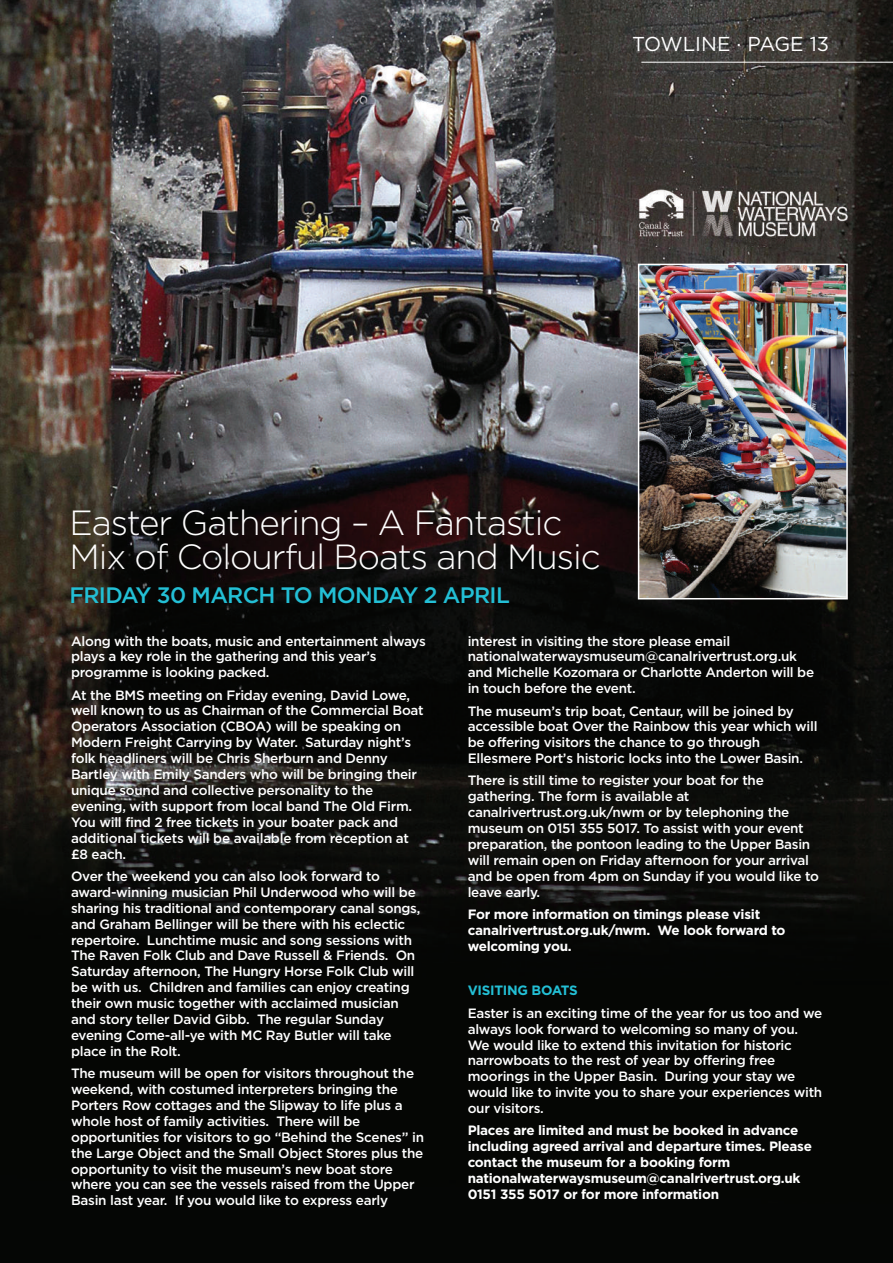
<style>
.page{position:relative;width:893px;height:1263px;background:#fff}
.page>*{position:absolute;margin:0;border:0;box-sizing:border-box;transform-origin:0 0}
.t1{font:300 34.95px/33.6px "Gotham";letter-spacing:-.03em;color:#fff}
.t2{font:500 22.35px "Gotham";letter-spacing:-.03em;color:#23bfd5}
.t3{font:20.1px "Gotham";color:#fff}
.t4{font:500 13.5px/15.9px "Gotham";letter-spacing:-.02em;color:#fff}
.t5{font:700 13.5px/15.9px "Gotham";letter-spacing:-.02em;color:#fff}
.t6{font:700 13.5px "Gotham";letter-spacing:-.02em;color:#23bfd5}
</style>
<div class="page">
<img style="left:0;top:0;width:893px;height:1263px">
<hr style="left:641px;top:62px;width:252px;height:1px;background:#fff">
<img style="left:635px;top:183px;width:216px;height:63px">
<img style="left:641px;top:267px;width:204px;height:329px">
<div style="left:638px;top:264px;width:210px;height:335px;border:2px solid #fff"></div>
<h3 class="t3" style="left:632px;top:36px;width:198px">TOWLINE · PAGE 13</h3>
<h1 class="t1" style="left:69px;top:509px;width:533px">Easter Gathering – A Fantastic<br>Mix of Colourful Boats and Music</h1>
<h2 class="t2" style="left:69px;top:587px;width:442px">FRIDAY 30 MARCH TO MONDAY 2 APRIL</h2>
<p class="t4" style="left:71px;top:634px;width:356px">Along with the boats, music and entertainment always plays a key role in the gathering and this year’s programme is looking packed.</p>
<p class="t4" style="left:71px;top:688px;width:354px">At the BMS meeting on Friday evening, David Lowe, well known to us as Chairman of the Commercial Boat Operators Association (CBOA) will be speaking on Modern Freight Carrying by Water. Saturday night’s folk headliners will be Chris Sherburn and Denny Bartley with Emily Sanders who will be bringing their unique sound and collective personality to the evening, with support from local band The Old Firm.<br>You will find 2 free tickets in your boater pack and additional tickets will be available from reception at £8 each.</p>
<p class="t4" style="left:71px;top:869px;width:351px">Over the weekend you can also look forward to award-winning musician Phil Underwood who will be sharing his traditional and contemporary canal songs, and Graham Bellinger will be there with his eclectic repertoire. Lunchtime music and song sessions with The Raven Folk Club and Dave Russell &amp; Friends. On Saturday afternoon, The Hungry Horse Folk Club will be with us. Children and families can enjoy creating their own music together with acclaimed musician and story teller David Gibb. The regular Sunday evening Come-all-ye with MC Ray Butler will take place in the Rolt.</p>
<p class="t4" style="left:71px;top:1066px;width:354px">The museum will be open for visitors throughout the weekend, with costumed interpreters bringing the Porters Row cottages and the Slipway to life plus a whole host of family activities. There will be opportunities for visitors to go “Behind the Scenes” in the Large Object and the Small Object Stores plus the opportunity to visit the museum’s new boat store where you can see the vessels raised from the Upper Basin last year. If you would like to express early</p>
<p class="t4" style="left:468px;top:634px;width:348px">interest in visiting the store please email nationalwaterwaysmuseum@canalrivertrust.org.uk and Michelle Kozomara or Charlotte Anderton will be in touch before the event.</p>
<p class="t4" style="left:468px;top:704px;width:351px">The museum’s trip boat, Centaur, will be joined by accessible boat Over the Rainbow this year which will be offering visitors the chance to go through Ellesmere Port’s historic locks into the Lower Basin.</p>
<p class="t4" style="left:468px;top:774px;width:353px">There is still time to register your boat for the gathering. The form is available at canalrivertrust.org.uk/nwm or by telephoning the museum on 0151 355 5017. To assist with your event preparation, the pontoon leading to the Upper Basin will remain open on Friday afternoon for your arrival and be open from 4pm on Sunday if you would like to leave early.</p>
<p class="t5" style="left:468px;top:907px;width:319px">For more information on timings please visit canalrivertrust.org.uk/nwm. We look forward to welcoming you.</p>
<p class="t6" style="left:468px;top:986px;width:112px">VISITING BOATS</p>
<p class="t4" style="left:468px;top:1006px;width:356px">Easter is an exciting time of the year for us too and we always look forward to welcoming so many of you.<br>We would like to extend this invitation for historic narrowboats to the rest of year by offering free moorings in the Upper Basin. During your stay we would like to invite you to share your experiences with our visitors.</p>
<p class="t5" style="left:468px;top:1124px;width:346px">Places are limited and must be booked in advance including agreed arrival and departure times. Please contact the museum for a booking form nationalwaterwaysmuseum@canalrivertrust.org.uk 0151 355 5017 or for more information</p>
</div>
